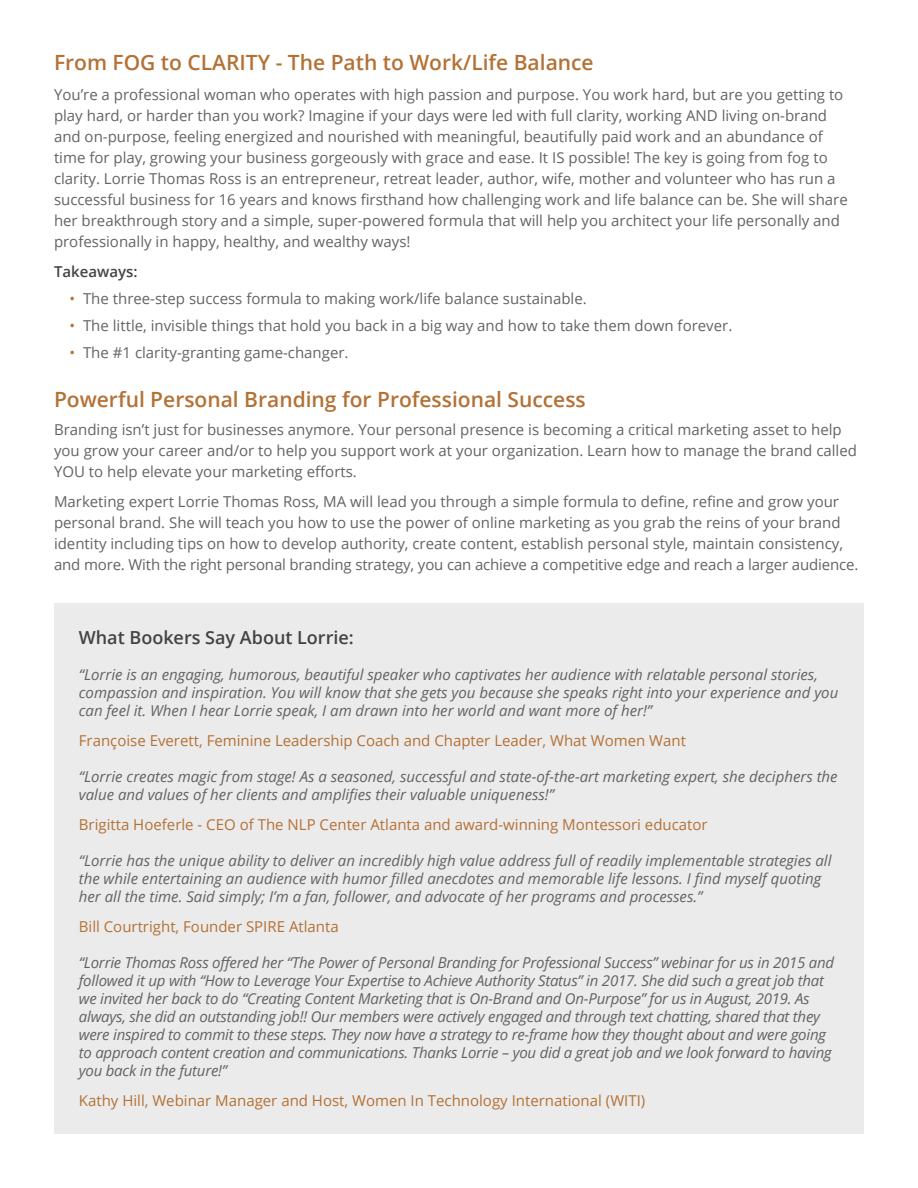
<style>
.page{position:relative;width:918px;height:1188px;background:#fff}
.page>*{position:absolute;margin:0;border:0;box-sizing:border-box;transform-origin:0 0}
.t1{font:600 21px "Open Sans";color:#b47135}
.t2{font:600 18px "Open Sans";color:#454241}
.t3{font:15px/21px "Open Sans";color:#636366}
.t4{font:italic 15px/18px "Open Sans";color:#636366}
.t5{font:15px "Open Sans";color:#b47135}
.t6{font:600 15px "Open Sans";color:#454241}
.s1{color:#b47135}
</style>
<div class="page">
<div style="left:54px;top:603px;width:810px;height:531px;background:#ebebec"></div>
<h1 class="t1" style="left:54px;top:48px;width:541px">From FOG to CLARITY - The Path to Work/Life Balance</h1>
<p class="t3" style="left:54px;top:84px;width:795px">You’re a professional woman who operates with high passion and purpose. You work hard, but are you getting to play hard, or harder than you work? Imagine if your days were led with full clarity, working AND living on-brand and on-purpose, feeling energized and nourished with meaningful, beautifully paid work and an abundance of time for play, growing your business gorgeously with grace and ease. It IS possible! The key is going from fog to clarity. Lorrie Thomas Ross is an entrepreneur, retreat leader, author, wife, mother and volunteer who has run a successful business for 16 years and knows firsthand how challenging work and life balance can be. She will share her breakthrough story and a simple, super-powered formula that will help you architect your life personally and professionally in happy, healthy, and wealthy ways!</p>
<p class="t6" style="left:54px;top:261px;width:85px">Takeaways:</p>
<p class="t3" style="left:70px;top:288px;width:519px"><span class="s1">•</span> The three-step success formula to making work/life balance sustainable.</p>
<p class="t3" style="left:70px;top:315px;width:664px"><span class="s1">•</span> The little, invisible things that hold you back in a big way and how to take them down forever.</p>
<p class="t3" style="left:70px;top:342px;width:281px"><span class="s1">•</span> The #1 clarity-granting game-changer.</p>
<h1 class="t1" style="left:54px;top:385px;width:533px">Powerful Personal Branding for Professional Success</h1>
<p class="t3" style="left:54px;top:418px;width:805px">Branding isn’t just for businesses anymore. Your personal presence is becoming a critical marketing asset to help you grow your career and/or to help you support work at your organization. Learn how to manage the brand called<br>YOU to help elevate your marketing efforts.</p>
<p class="t3" style="left:54px;top:490px;width:806px">Marketing expert Lorrie Thomas Ross, MA will lead you through a simple formula to define, refine and grow your personal brand. She will teach you how to use the power of online marketing as you grab the reins of your brand identity including tips on how to develop authority, create content, establish personal style, maintain consistency, and more. With the right personal branding strategy, you can achieve a competitive edge and reach a larger audience.</p>
<p class="t2" style="left:79px;top:625px;width:276px">What Bookers Say About Lorrie:</p>
<p class="t4" style="left:79px;top:665px;width:761px">“Lorrie is an engaging, humorous, beautiful speaker who captivates her audience with relatable personal stories, compassion and inspiration. You will know that she gets you because she speaks right into your experience and you can feel it. When I hear Lorrie speak, I am drawn into her world and want more of her!”</p>
<p class="t5" style="left:79px;top:731px;width:609px">Françoise Everett, Feminine Leadership Coach and Chapter Leader, What Women Want</p>
<p class="t4" style="left:79px;top:767px;width:760px">“Lorrie creates magic from stage! As a seasoned, successful and state-of-the-art marketing expert, she deciphers the value and values of her clients and amplifies their valuable uniqueness!”</p>
<p class="t5" style="left:79px;top:815px;width:630px">Brigitta Hoeferle - CEO of The NLP Center Atlanta and award-winning Montessori educator</p>
<p class="t4" style="left:79px;top:851px;width:754px">“Lorrie has the unique ability to deliver an incredibly high value address full of readily implementable strategies all the while entertaining an audience with humor filled anecdotes and memorable life lessons. I find myself quoting her all the time. Said simply; I’m a fan, follower, and advocate of her programs and processes.”</p>
<p class="t5" style="left:79px;top:917px;width:261px">Bill Courtright, Founder SPIRE Atlanta</p>
<p class="t4" style="left:79px;top:953px;width:757px">“Lorrie Thomas Ross offered her “The Power of Personal Branding for Professional Success” webinar for us in 2015 and followed it up with “How to Leverage Your Expertise to Achieve Authority Status” in 2017. She did such a great job that we invited her back to do “Creating Content Marketing that is On-Brand and On-Purpose” for us in August, 2019. As always, she did an outstanding job!! Our members were actively engaged and through text chatting, shared that they were inspired to commit to these steps. They now have a strategy to re-frame how they thought about and were going to approach content creation and communications. Thanks Lorrie – you did a great job and we look forward to having you back in the future!”</p>
<p class="t5" style="left:79px;top:1091px;width:568px">Kathy Hill, Webinar Manager and Host, Women In Technology International (WITI)</p>
</div>
